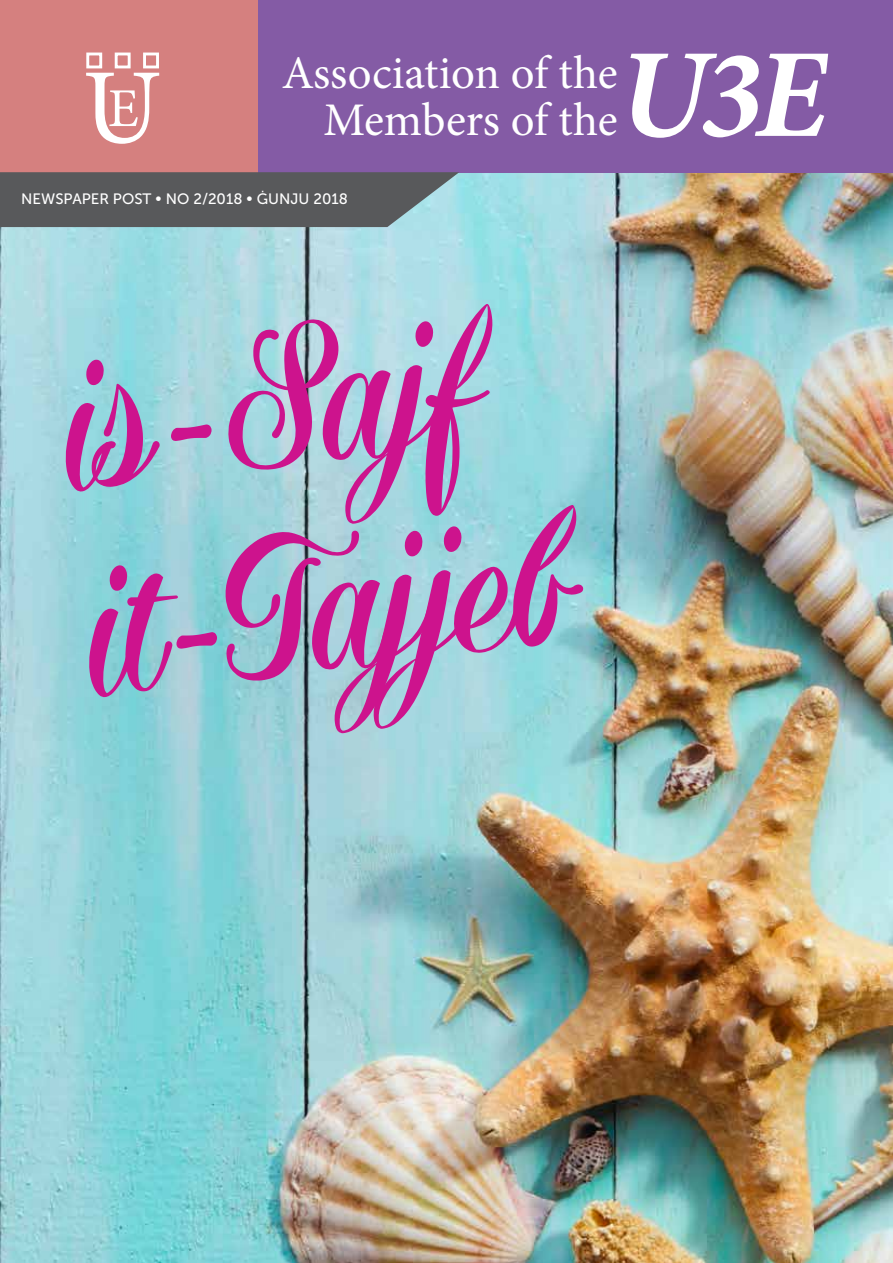
<style>
.page{position:relative;width:893px;height:1263px;background:#fff}
.page>*{position:absolute;margin:0;border:0;box-sizing:border-box;transform-origin:0 0}
.t1{font:177px/206.2px "Yugoslavia";color:#cd138d}
.t2{font:italic 700 126.6px "Minion Pro";color:#fff}
.t3{font:46.8px/46.5px "Minion Pro";color:#fff;text-align:right}
.t4{font:15px "Museo Sans 500";color:#fff}
</style>
<div class="page">
<img style="left:0;top:172px;width:893px;height:1091px">
<div style="left:251px;top:0;width:642px;height:172px;background:#845ba5"></div>
<div style="left:0;top:0;width:257px;height:200px;background:#d5807f"></div>
<svg style="left:86px;top:73px;width:73px;height:71px"></svg>
<div style="left:86px;top:53px;width:16px;height:15px;border:3px solid #fff"></div>
<div style="left:115px;top:53px;width:16px;height:15px;border:3px solid #fff"></div>
<div style="left:143px;top:53px;width:16px;height:15px;border:3px solid #fff"></div>
<svg style="left:0;top:172px;width:459px;height:55px;background:#5e6365"></svg>
<h3 class="t3" style="left:282px;top:50px;width:338px">Association of the<br>Members of the</h3>
<h2 class="t2" style="left:618px;top:5px;width:211px">U3E</h2>
<p class="t4" style="left:21px;top:191px;width:328px">NEWSPAPER POST • No 2/2018 • ĠUNJU 2018</p>
<h1 class="t1" style="left:48px;top:327px;width:490px;rotate:-6deg">is-Sajf it-Tajjeb</h1>
</div>
